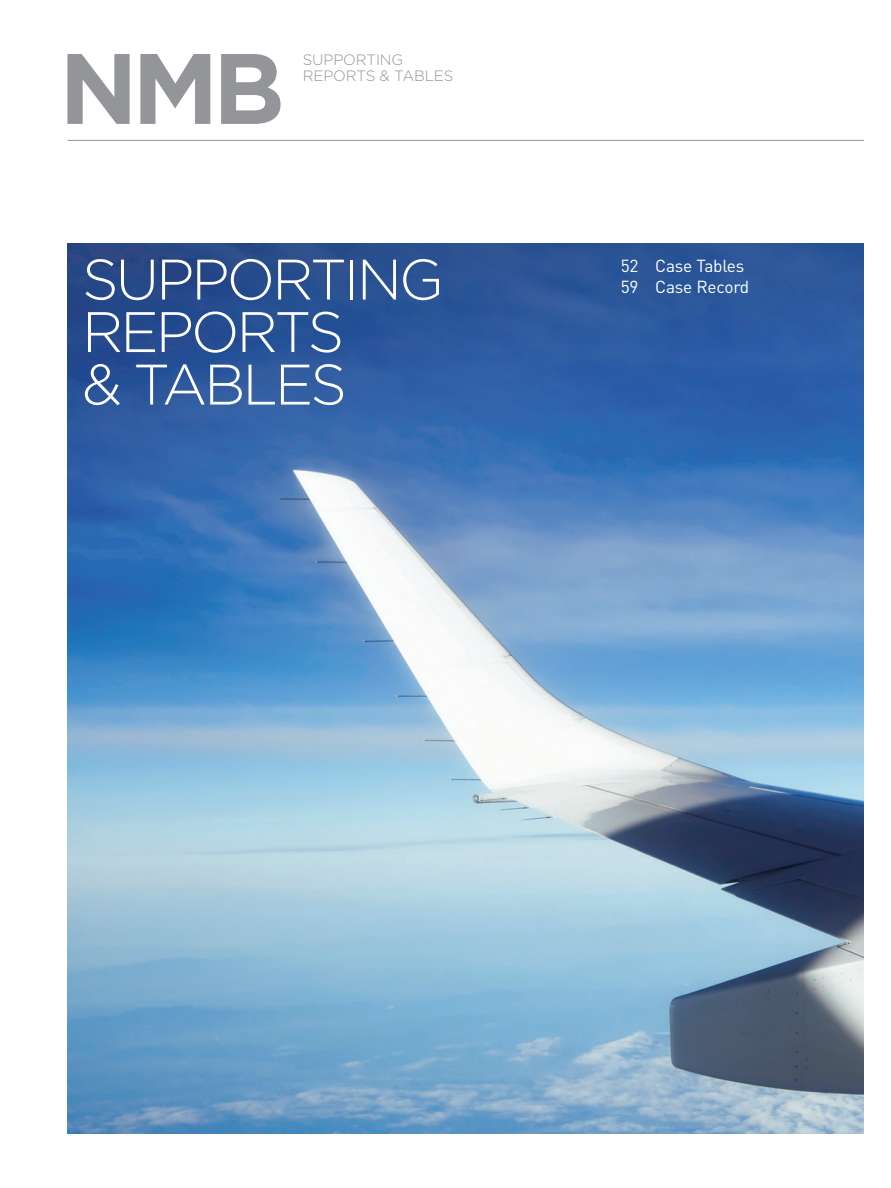
<style>
.page{position:relative;width:891px;height:1188px;background:#fff}
.page>*{position:absolute;margin:0;border:0;box-sizing:border-box;transform-origin:0 0}
.t1{font:700 99.9px "Gotham";color:#939598}
.t2{font:300 57px/52.5px "Gotham";letter-spacing:-.05em;color:#fff}
.t3{font:17.25px/21px "DIN";letter-spacing:-.01em;color:#fff}
.t4{font:300 15px/16.5px "Gotham";letter-spacing:-.01em;color:#939598}
</style>
<div class="page">
<hr style="left:68px;top:140px;width:796px;height:1px;background:#939598">
<img style="left:68px;top:243px;width:796px;height:891px">
<h1 class="t1" style="left:59px;top:31px;width:227px">NMB</h1>
<p class="t4" style="left:303px;top:51px;width:152px">SUPPORTING<br>REPORTS &amp; TABLES</p>
<h2 class="t2" style="left:82px;top:252px;width:363px">SUPPORTING<br>REPORTS<br>&amp; TABLES</h2>
<p class="t3" style="left:621px;top:255px;width:130px">52 Case Tables<br>59 Case Record</p>
</div>
